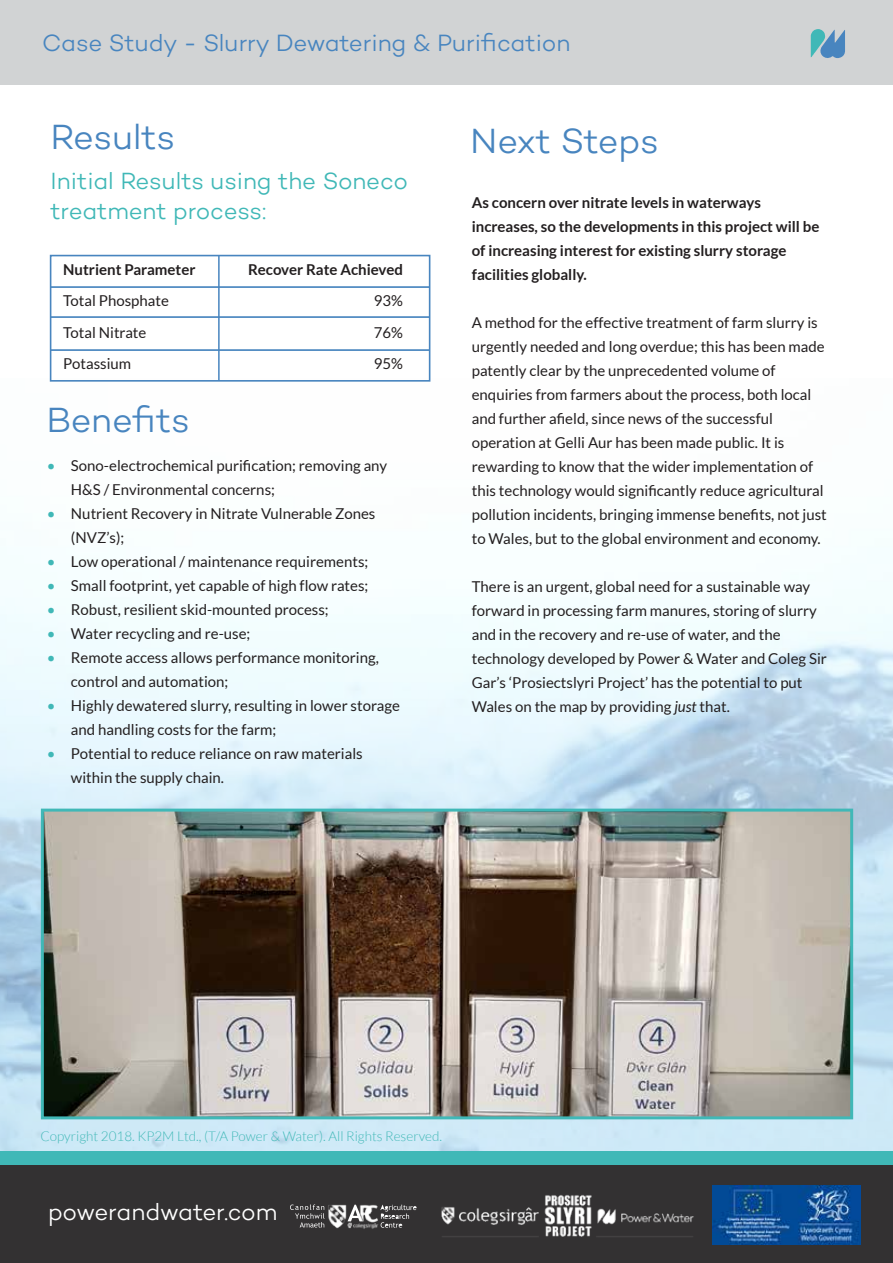
<style>
.page{position:relative;width:893px;height:1263px;background:#fff}
.page>*{position:absolute;margin:0;border:0;box-sizing:border-box;transform-origin:0 0}
.t1{font:35.7px "Campton Light DEMO";letter-spacing:-.01em;color:#4885bf}
.t2{font:24px "Campton Light DEMO";color:#4885bf}
.t3{font:24px "Campton Light DEMO";letter-spacing:-.01em;color:#fff}
.t4{font:23.85px/30.2px "Campton Light DEMO";letter-spacing:-.005em;color:#40b8b7}
.t5{font:15px/24px "Lato";color:#231f20}
.t6{font:700 15px/24px "Lato";color:#231f20}
.t7{font:300 13.5px "Lato";color:#40b8b7}
.s1{color:#40b8b7}
.s2{font-style:italic}
</style>
<div class="page">
<img style="left:0;top:379px;width:893px;height:773px">
<div style="left:0;top:0;width:893px;height:84px;background:#d1d3d4"></div>
<div style="left:0;top:1152px;width:893px;height:51px;background:#40b8b7"></div>
<div style="left:0;top:1166px;width:893px;height:97px;background:#333132"></div>
<svg style="left:811px;top:29px;width:34px;height:29px"></svg>
<img style="left:45px;top:813px;width:804px;height:302px">
<div style="left:41px;top:809px;width:812px;height:310px;border:3px solid #40b8b7"></div>
<div style="left:50px;top:255px;width:380px;height:127px;border:2px solid #4885bf"></div>
<hr style="left:218px;top:256px;width:2px;height:125px;background:#4885bf">
<hr style="left:51px;top:286px;width:379px;height:2px;background:#4885bf">
<hr style="left:51px;top:316px;width:379px;height:2px;background:#4885bf">
<hr style="left:51px;top:349px;width:379px;height:2px;background:#4885bf">
<img style="left:441px;top:1185px;width:275px;height:60px">
<img style="left:712px;top:1186px;width:148px;height:58px">
<img style="left:290px;top:1204px;width:127px;height:25px">
<h2 class="t2" style="left:42px;top:31px;width:530px">Case Study - Slurry Dewatering &amp; Purification</h2>
<h1 class="t1" style="left:51px;top:118px;width:126px">Results</h1>
<h3 class="t4" style="left:51px;top:167px;width:359px">Initial Results using the Soneco treatment process:</h3>
<p class="t6" style="left:63px;top:257px;width:134px">Nutrient Parameter</p>
<p class="t6" style="left:248px;top:257px;width:156px">Recover Rate Achieved</p>
<p class="t5" style="left:63px;top:289px;width:107px">Total Phosphate</p>
<p class="t5" style="left:374px;top:289px;width:31px">93%</p>
<p class="t5" style="left:63px;top:320px;width:85px">Total Nitrate</p>
<p class="t5" style="left:374px;top:320px;width:31px">76%</p>
<p class="t5" style="left:63px;top:352px;width:69px">Potassium</p>
<p class="t5" style="left:374px;top:352px;width:31px">95%</p>
<h1 class="t1" style="left:46px;top:401px;width:145px">Benefits</h1>
<p class="t5" style="left:71px;top:453px;width:318px;text-indent:-24px"><span class="s1">•</span> Sono-electrochemical purification; removing any<br>H&amp;S / Environmental concerns;</p>
<p class="t5" style="left:71px;top:501px;width:306px;text-indent:-24px"><span class="s1">•</span> Nutrient Recovery in Nitrate Vulnerable Zones (NVZ’s);</p>
<p class="t5" style="left:47px;top:549px;width:323px"><span class="s1">•</span> Low operational / maintenance requirements;</p>
<p class="t5" style="left:47px;top:573px;width:323px"><span class="s1">•</span> Small footprint, yet capable of high flow rates;</p>
<p class="t5" style="left:47px;top:597px;width:283px"><span class="s1">•</span> Robust, resilient skid-mounted process;</p>
<p class="t5" style="left:47px;top:621px;width:205px"><span class="s1">•</span> Water recycling and re-use;</p>
<p class="t5" style="left:71px;top:645px;width:309px;text-indent:-24px"><span class="s1">•</span> Remote access allows performance monitoring, control and automation;</p>
<p class="t5" style="left:71px;top:693px;width:330px;text-indent:-24px"><span class="s1">•</span> Highly dewatered slurry, resulting in lower storage and handling costs for the farm;</p>
<p class="t5" style="left:71px;top:741px;width:293px;text-indent:-24px"><span class="s1">•</span> Potential to reduce reliance on raw materials within the supply chain.</p>
<h1 class="t1" style="left:470px;top:122px;width:190px">Next Steps</h1>
<p class="t6" style="left:472px;top:190px;width:349px">As concern over nitrate levels in waterways increases, so the developments in this project will be of increasing interest for existing slurry storage facilities globally.</p>
<p class="t5" style="left:472px;top:310px;width:356px">A method for the effective treatment of farm slurry is urgently needed and long overdue; this has been made patently clear by the unprecedented volume of enquiries from farmers about the process, both local and further afield, since news of the successful operation at Gelli Aur has been made public. It is rewarding to know that the wider implementation of this technology would significantly reduce agricultural pollution incidents, bringing immense benefits, not just to Wales, but to the global environment and economy.</p>
<p class="t5" style="left:472px;top:574px;width:357px">There is an urgent, global need for a sustainable way forward in processing farm manures, storing of slurry and in the recovery and re-use of water, and the technology developed by Power &amp; Water and Coleg Sir Gar’s ‘Prosiectslyri Project’ has the potential to put Wales on the map by providing <span class="s2">just</span> that.</p>
<p class="t7" style="left:40px;top:1129px;width:403px">Copyright 2018. KP2M Ltd., (T/A Power &amp; Water). All Rights Reserved.</p>
<h2 class="t3" style="left:48px;top:1199px;width:231px">powerandwater.com</h2>
</div>
